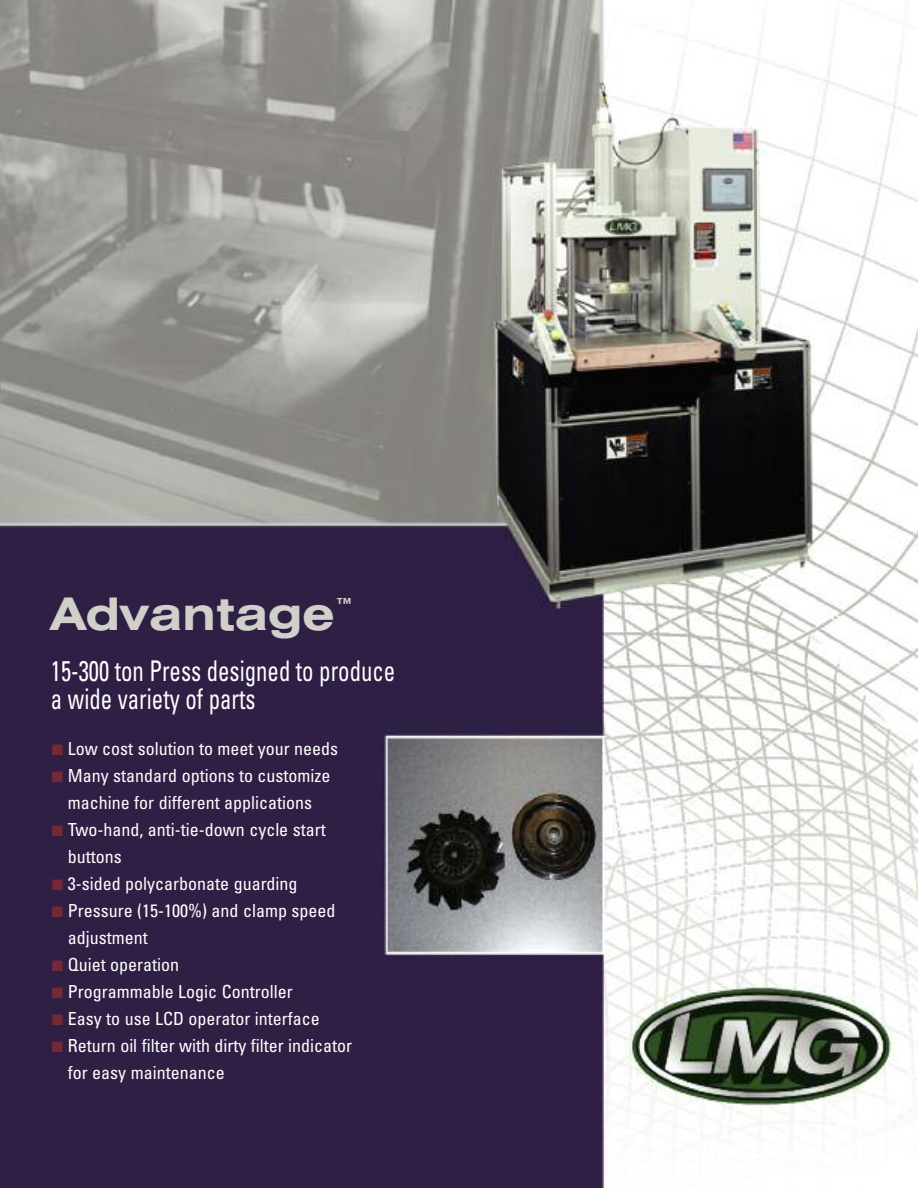
<style>
.page{position:relative;width:918px;height:1188px;background:#fff}
.page>*{position:absolute;margin:0;border:0;box-sizing:border-box;transform-origin:0 0}
.t1{font:700 expanded 45px "Swiss 721 BT";color:#d0cfca}
.t2{font:condensed 28.5px/28.5px "Univers";color:#fff;scale:.8 1}
.t3{font:condensed 18px/27px "Univers";color:#fff}
.s1{color:#742936}
</style>
<div class="page">
<img style="left:0;top:0;width:918px;height:1188px">
<h1 class="t1" style="left:51px;top:598px;width:304px">Advantage<sup>™</sup></h1>
<h2 class="t2" style="left:51px;top:659px;width:432px">15-300 ton Press designed to produce a wide variety of parts</h2>
<p class="t3" style="left:52px;top:737px;width:288px"><span class="s1">■</span> Low cost solution to meet your needs</p>
<p class="t3" style="left:52px;top:764px;width:280px;text-align:center"><span class="s1">■</span> Many standard options to customize machine for different applications</p>
<p class="t3" style="left:68px;top:818px;width:259px;text-indent:-16px"><span class="s1">■</span> Two-hand, anti-tie-down cycle start buttons</p>
<p class="t3" style="left:52px;top:872px;width:247px"><span class="s1">■</span> 3-sided polycarbonate guarding</p>
<p class="t3" style="left:68px;top:899px;width:269px;text-indent:-16px"><span class="s1">■</span> Pressure (15-100%) and clamp speed adjustment</p>
<p class="t3" style="left:52px;top:953px;width:129px"><span class="s1">■</span> Quiet operation</p>
<p class="t3" style="left:52px;top:980px;width:242px"><span class="s1">■</span> Programmable Logic Controller</p>
<p class="t3" style="left:52px;top:1007px;width:270px"><span class="s1">■</span> Easy to use LCD operator interface</p>
<p class="t3" style="left:68px;top:1034px;width:286px;text-indent:-16px"><span class="s1">■</span> Return oil filter with dirty filter indicator for easy maintenance</p>
</div>
